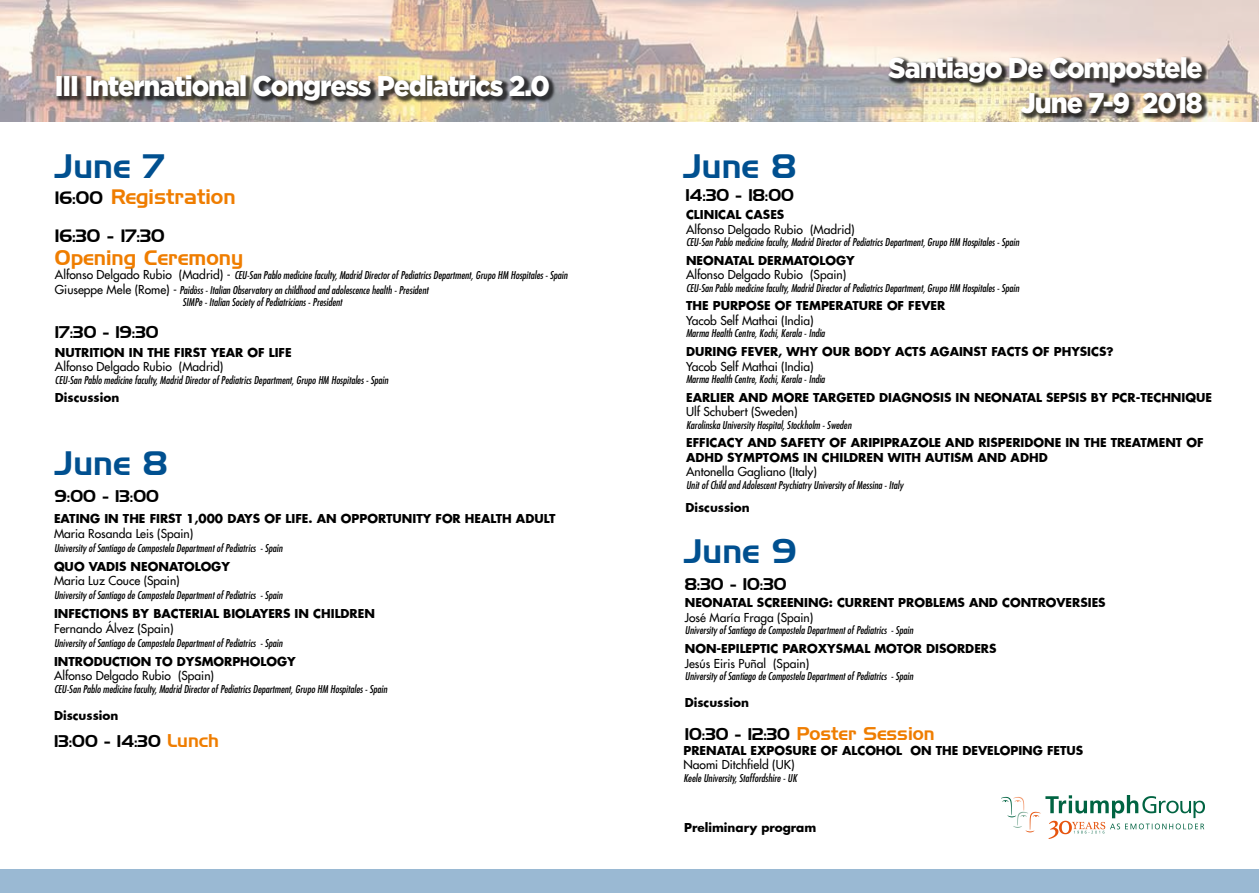
<style>
.page{position:relative;width:1259px;height:893px;background:#fff}
.page>*{position:absolute;margin:0;border:0;box-sizing:border-box;transform-origin:0 0}
.t1{font:33px "Handel Gothic BT";color:#005090}
.t2{font:900 28.5px/34.5px "Gotham";letter-spacing:-.04em;color:#fff;text-align:right;scale:.94 1}
.t3{font:20.4px "Handel Gothic BT";color:#ef7d00}
.t4{font:18px "Handel Gothic BT";color:#ef7d00}
.t5{font:17.4px "Handel Gothic BT";color:#000}
.t6{font:16.5px "Handel Gothic BT";color:#000}
.t7{font:700 12px/14.4px "Futura";color:#000}
.t8{font:12px "Futura LT";color:#000}
.t9{font:italic condensed 10.5px/14.4px "Futura LT";color:#000}
.s1{font-size:17.4px;color:#000}
.s2{font-style:normal;font-stretch:normal;font-size:12px}
.s3{font-size:18px;color:#ef7d00}
.s4{font-size:16.5px;color:#000}
</style>
<div class="page">
<img style="left:0;top:0;width:1259px;height:122px">
<div style="left:56px;top:74px;width:499px;height:33px;background:#000;opacity:.69"></div>
<div style="left:887px;top:56px;width:322px;height:64px;background:#000;opacity:.73"></div>
<div style="left:0;top:869px;width:1259px;height:24px;background:#9ab9d3"></div>
<img style="left:1002px;top:795px;width:203px;height:44px">
<h2 class="t2" style="left:55px;top:68px;width:528px">III International Congress Pediatrics 2.0</h2>
<h1 class="t1" style="left:55px;top:147px;width:111px">June 7</h1>
<h3 class="t3" style="left:55px;top:184px;width:182px"><span class="s1">16:00</span> Registration</h3>
<h3 class="t5" style="left:55px;top:225px;width:111px">16:30 - 17:30</h3>
<h3 class="t3" style="left:55px;top:245px;width:190px">Opening Ceremony</h3>
<p class="t9" style="left:55px;top:268px;width:514px"><span class="s2">Alfonso Delgado Rubio (Madrid) -</span> CEU-San Pablo medicine faculty, Madrid Director of Pediatrics Department, Grupo HM Hospitales - Spain<br><span class="s2">Giuseppe Mele (Rome) -</span> Paidòss - Italian Observatory on childhood and adolescence health - President</p>
<p class="t9" style="left:182px;top:295px;width:161px">SIMPe - Italian Society of Pediatricians - President</p>
<h3 class="t6" style="left:55px;top:322px;width:105px">17:30 - 19:30</h3>
<p class="t7" style="left:55px;top:345px;width:238px">NUTRITION IN THE FIRST YEAR OF LIFE</p>
<p class="t8" style="left:55px;top:359px;width:170px">Alfonso Delgado Rubio (Madrid)</p>
<p class="t9" style="left:55px;top:373px;width:335px">CEU-San Pablo medicine faculty, Madrid Director of Pediatrics Department, Grupo HM Hospitales - Spain</p>
<p class="t7" style="left:55px;top:390px;width:66px">Discussion</p>
<h1 class="t1" style="left:55px;top:443px;width:114px">June 8</h1>
<h3 class="t6" style="left:55px;top:486px;width:105px">9:00 - 13:00</h3>
<p class="t7" style="left:54px;top:511px;width:503px">EATING IN THE FIRST 1,000 DAYS OF LIFE. AN OPPORTUNITY FOR HEALTH ADULT</p>
<p class="t8" style="left:54px;top:525px;width:141px">Maria Rosanda Leis (Spain)</p>
<p class="t9" style="left:54px;top:541px;width:230px">University of Santiago de Compostela Department of Pediatrics - Spain</p>
<p class="t7" style="left:54px;top:559px;width:177px">QUO VADIS NEONATOLOGY</p>
<p class="t8" style="left:54px;top:573px;width:127px">Maria Luz Couce (Spain)</p>
<p class="t9" style="left:54px;top:588px;width:230px">University of Santiago de Compostela Department of Pediatrics - Spain</p>
<p class="t7" style="left:54px;top:606px;width:322px">INFECTIONS BY BACTERIAL BIOLAYERS IN CHILDREN</p>
<p class="t8" style="left:54px;top:620px;width:121px">Fernando Álvez (Spain)</p>
<p class="t9" style="left:54px;top:636px;width:230px">University of Santiago de Compostela Department of Pediatrics - Spain</p>
<p class="t7" style="left:54px;top:653px;width:243px">INTRODUCTION TO DYSMORPHOLOGY</p>
<p class="t8" style="left:54px;top:668px;width:162px">Alfonso Delgado Rubio (Spain)</p>
<p class="t9" style="left:54px;top:681px;width:335px">CEU-San Pablo medicine faculty, Madrid Director of Pediatrics Department, Grupo HM Hospitales - Spain</p>
<p class="t7" style="left:54px;top:708px;width:66px">Discussion</p>
<h3 class="t6" style="left:54px;top:731px;width:167px">13:00 - 14:30 <span class="s3">Lunch</span></h3>
<h1 class="t1" style="left:683px;top:147px;width:114px">June 8</h1>
<h3 class="t6" style="left:685px;top:185px;width:110px">14:30 - 18:00</h3>
<h2 class="t2" style="left:888px;top:51px;width:336px">Santiago De Compostele<br>June 7-9 2018</h2>
<p class="t7" style="left:686px;top:207px;width:100px">CLINICAL CASES</p>
<p class="t8" style="left:686px;top:221px;width:170px">Alfonso Delgado Rubio (Madrid)</p>
<p class="t9" style="left:686px;top:235px;width:335px">CEU-San Pablo medicine faculty, Madrid Director of Pediatrics Department, Grupo HM Hospitales - Spain</p>
<p class="t7" style="left:686px;top:253px;width:170px">NEONATAL DERMATOLOGY</p>
<p class="t8" style="left:686px;top:267px;width:162px">Alfonso Delgado Rubio (Spain)</p>
<p class="t9" style="left:686px;top:281px;width:335px">CEU-San Pablo medicine faculty, Madrid Director of Pediatrics Department, Grupo HM Hospitales - Spain</p>
<p class="t7" style="left:686px;top:298px;width:261px">THE PURPOSE OF TEMPERATURE OF FEVER</p>
<p class="t8" style="left:686px;top:313px;width:129px">Yacob Self Mathai (India)</p>
<p class="t9" style="left:686px;top:326px;width:140px">Marma Health Centre, Kochi, Kerala - India</p>
<p class="t7" style="left:686px;top:344px;width:429px">DURING FEVER, WHY OUR BODY ACTS AGAINST FACTS OF PHYSICS?</p>
<p class="t8" style="left:686px;top:358px;width:129px">Yacob Self Mathai (India)</p>
<p class="t9" style="left:686px;top:372px;width:140px">Marma Health Centre, Kochi, Kerala - India</p>
<p class="t7" style="left:686px;top:390px;width:527px">EARLIER AND MORE TARGETED DIAGNOSIS IN NEONATAL SEPSIS BY PCR-TECHNIQUE</p>
<p class="t8" style="left:686px;top:404px;width:113px">Ulf Schubert (Sweden)</p>
<p class="t9" style="left:686px;top:418px;width:167px">Karolinska University Hospital, Stockholm - Sweden</p>
<p class="t7" style="left:686px;top:435px;width:519px">EFFICACY AND SAFETY OF ARIPIPRAZOLE AND RISPERIDONE IN THE TREATMENT OF<br>ADHD SYMPTOMS IN CHILDREN WITH AUTISM AND ADHD</p>
<p class="t8" style="left:686px;top:464px;width:132px">Antonella Gagliano (Italy)</p>
<p class="t9" style="left:686px;top:478px;width:219px">Unit of Child and Adolescent Psychiatry University of Messina - Italy</p>
<p class="t7" style="left:685px;top:499px;width:66px">Discussion</p>
<h1 class="t1" style="left:684px;top:532px;width:114px">June 9</h1>
<h3 class="t6" style="left:685px;top:574px;width:103px">8:30 - 10:30</h3>
<p class="t7" style="left:685px;top:595px;width:422px">NEONATAL SCREENING: CURRENT PROBLEMS AND CONTROVERSIES</p>
<p class="t8" style="left:685px;top:610px;width:130px">José María Fraga (Spain)</p>
<p class="t9" style="left:685px;top:623px;width:230px">University of Santiago de Compostela Department of Pediatrics - Spain</p>
<p class="t7" style="left:685px;top:641px;width:313px">NON-EPILEPTIC PAROXYSMAL MOTOR DISORDERS</p>
<p class="t8" style="left:685px;top:655px;width:126px">Jesús Eiris Puñal (Spain)</p>
<p class="t9" style="left:685px;top:669px;width:230px">University of Santiago de Compostela Department of Pediatrics - Spain</p>
<p class="t7" style="left:685px;top:695px;width:66px">Discussion</p>
<h3 class="t4" style="left:685px;top:722px;width:251px"><span class="s4">10:30 - 12:30</span> Poster Session</h3>
<p class="t7" style="left:683px;top:743px;width:401px">PRENATAL EXPOSURE OF ALCOHOL ON THE DEVELOPING FETUS</p>
<p class="t8" style="left:683px;top:757px;width:113px">Naomi Ditchfield (UK)</p>
<p class="t9" style="left:683px;top:770px;width:115px">Keele University, Staffordshire - UK</p>
<p class="t7" style="left:684px;top:820px;width:134px">Preliminary program</p>
</div>
